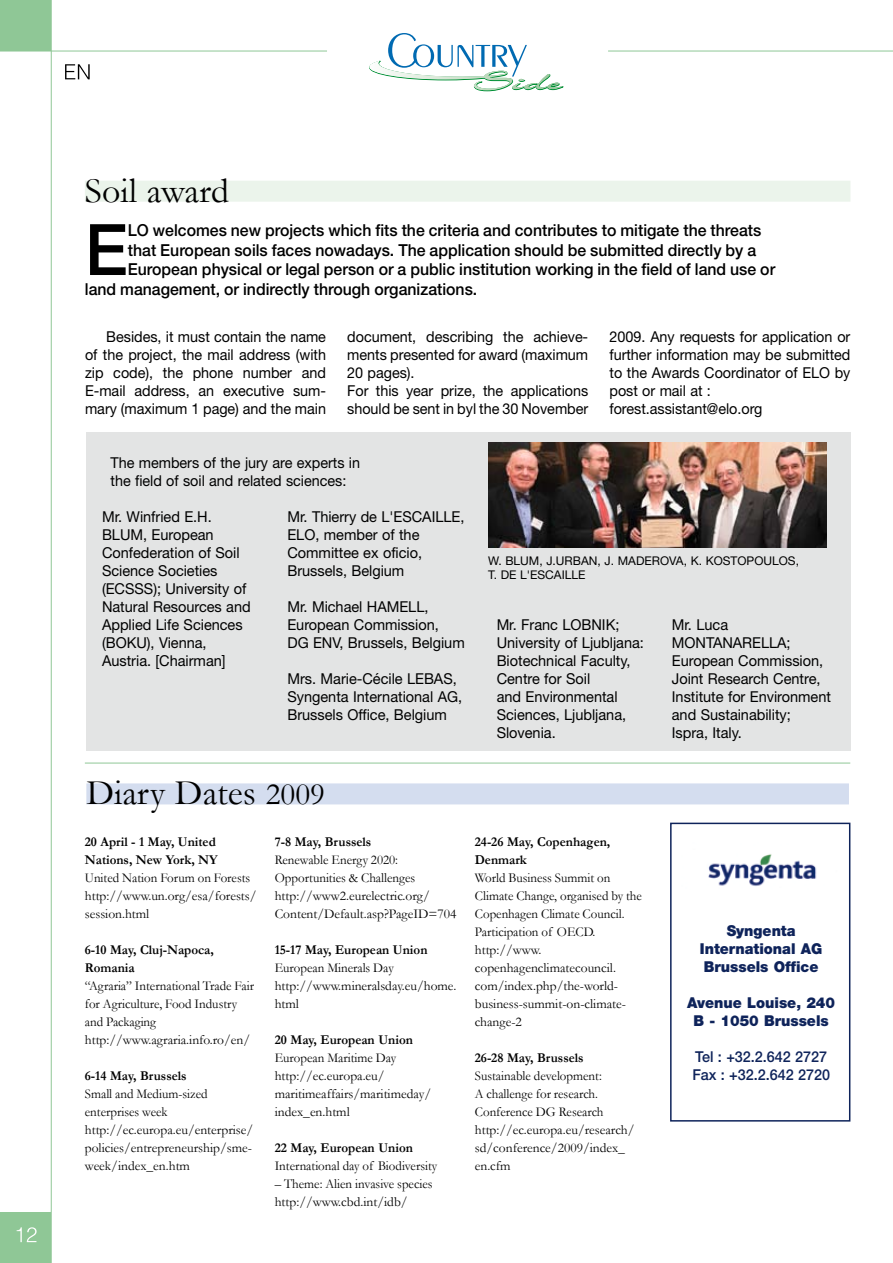
<style>
.page{position:relative;width:893px;height:1263px;background:#fff}
.page>*{position:absolute;margin:0;border:0;box-sizing:border-box;transform-origin:0 0}
.t1{font:500 71.1px "Helvetica Neue";color:#000;scale:.96 1}
.t2{font:36px "Garamond";color:#000}
.t3{font:500 16.5px "Helvetica Neue";color:#000;scale:.96 1}
.t4{font:15px/18px "Helvetica Neue";color:#000}
.t5{font:15px/18px "Helvetica Neue";color:#000;scale:.96 1}
.t6{font:900 15px/18px "Helvetica Neue";color:#0e235a;text-align:center;scale:.96 1}
.t7{font:500 15px/18px "Helvetica Neue";color:#0e235a;scale:.96 1}
.t8{font:13.5px/18px "Garamond";color:#000;scale:.96 1}
.t9{font:700 13.5px/18px "Garamond";color:#000;scale:.96 1}
.t10{font:12px/14.4px "Helvetica Neue";color:#000}
.s1{font-size:31.5px}
</style>
<div class="page">
<div style="left:670px;top:823px;width:180px;height:298px;border:2px solid #0e235a"></div>
<img style="left:708px;top:854px;width:109px;height:32px">
<div style="left:0;top:0;width:51px;height:51px;background:#8fc796"></div>
<div style="left:0;top:1212px;width:51px;height:51px;background:#8fc796"></div>
<hr style="left:0;top:51px;width:327px;height:1px;background:#8fc796">
<hr style="left:51px;top:0;width:1px;height:1263px;background:#8fc796">
<hr style="left:608px;top:51px;width:285px;height:1px;background:#8fc796">
<div style="left:85px;top:181px;width:765px;height:21px;background:#ebf4eb"></div>
<hr style="left:85px;top:763px;width:765px;height:1px;background:#8fc796">
<div style="left:86px;top:783px;width:763px;height:21px;background:#d4ddef"></div>
<svg style="left:369px;top:33px;width:194px;height:58px"></svg>
<svg style="left:17px;top:1227px;width:20px;height:15px"></svg>
<div style="left:86px;top:433px;width:764px;height:318px;background:#e3e4e4"></div>
<svg style="left:65px;top:64px;width:25px;height:15px"></svg>
<img style="left:488px;top:442px;width:339px;height:105px">
<h2 class="t2" style="left:85px;top:166px;width:146px">Soil award</h2>
<h1 class="t1" style="left:85px;top:207px;width:46px">E</h1>
<p class="t3" style="left:128px;top:220px;width:661px">LO welcomes new projects which fits the criteria and contributes to mitigate the threats</p>
<p class="t3" style="left:128px;top:240px;width:656px">that European soils faces nowadays. The application should be submitted directly by a</p>
<p class="t3" style="left:128px;top:259px;width:676px">European physical or legal person or a public institution working in the field of land use or</p>
<p class="t3" style="left:85px;top:279px;width:410px">land management, or indirectly through organizations.</p>
<p class="t5" style="left:85px;top:327px;width:253px;text-align:justify;text-indent:21px">Besides, it must contain the name of the project, the mail address (with zip code), the phone number and E-mail address, an executive sum&shy;mary (maximum 1 page) and the main</p>
<p class="t5" style="left:347px;top:327px;width:253px">document, describing the achieve&shy;ments presented for award (maximum<br>20 pages).<br>For this year prize, the applications should be sent in byl the 30 November</p>
<p class="t5" style="left:609px;top:327px;width:253px">2009. Any requests for application or further information may be submitted to the Awards Coordinator of ELO by post or mail at : forest.assistant@elo.org</p>
<p class="t5" style="left:111px;top:453px;width:261px">The members of the jury are experts in the field of soil and related sciences:</p>
<p class="t4" style="left:102px;top:507px;width:150px">Mr. Winfried E.H.<br>BLUM, European<br>Confederation of Soil<br>Science Societies (ECSSS); University of<br>Natural Resources and<br>Applied Life Sciences (BOKU), Vienna,<br>Austria. [Chairman]</p>
<p class="t4" style="left:287px;top:507px;width:179px">Mr. Thierry de L'ESCAILLE,<br>ELO, member of the<br>Committee ex oficio,<br>Brussels, Belgium</p>
<p class="t4" style="left:287px;top:597px;width:179px">Mr. Michael HAMELL,<br>European Commission,<br>DG ENV, Brussels, Belgium</p>
<p class="t4" style="left:287px;top:669px;width:176px">Mrs. Marie-Cécile LEBAS,<br>Syngenta International AG,<br>Brussels Office, Belgium</p>
<p class="t10" style="left:488px;top:553px;width:312px">W. BLUM, J.URBAN, J. MADEROVA, K. KOSTOPOULOS,<br>T. DE L'ESCAILLE</p>
<p class="t4" style="left:497px;top:615px;width:149px">Mr. Franc LOBNIK;<br>University of Ljubljana:<br>Biotechnical Faculty,<br>Centre for Soil<br>and Environmental<br>Sciences, Ljubljana,<br>Slovenia.</p>
<p class="t4" style="left:672px;top:615px;width:161px">Mr. Luca<br>MONTANARELLA;<br>European Commission,<br>Joint Research Centre,<br>Institute for Environment and Sustainability;<br>Ispra, Italy.</p>
<h2 class="t2" style="left:86px;top:769px;width:240px">Diary Dates <span class="s1">2009</span></h2>
<p class="t9" style="left:85px;top:833px;width:140px">20 April - 1 May, United<br>Nations, New York, NY</p>
<p class="t8" style="left:85px;top:868px;width:180px">United Nation Forum on Forests http://www.un.org/esa/forests/ session.html</p>
<p class="t9" style="left:85px;top:941px;width:136px">6-10 May, Cluj-Napoca,<br>Romania</p>
<p class="t8" style="left:85px;top:976px;width:178px">“Agraria” International Trade Fair for Agriculture, Food Industry and Packaging http://www.agraria.info.ro/en/</p>
<p class="t9" style="left:85px;top:1067px;width:107px">6-14 May, Brussels</p>
<p class="t8" style="left:85px;top:1084px;width:177px">Small and Medium-sized enterprises week http://ec.europa.eu/enterprise/ policies/entrepreneurship/sme&shy;week/index_en.htm</p>
<p class="t9" style="left:275px;top:833px;width:102px">7-8 May, Brussels</p>
<p class="t8" style="left:275px;top:850px;width:191px">Renewable Energy 2020:<br>Opportunities &amp; Challenges http://www2.eurelectric.org/<br>Content/Default.asp?PageID=704</p>
<p class="t9" style="left:275px;top:941px;width:161px">15-17 May, European Union</p>
<p class="t8" style="left:275px;top:958px;width:191px">European Minerals Day http://www.mineralsday.eu/home. html</p>
<p class="t9" style="left:275px;top:1031px;width:145px">20 May, European Union</p>
<p class="t8" style="left:275px;top:1048px;width:164px">European Maritime Day http://ec.europa.eu/ maritimeaffairs/maritimeday/ index_en.html</p>
<p class="t9" style="left:275px;top:1139px;width:145px">22 May, European Union</p>
<p class="t8" style="left:275px;top:1156px;width:171px">International day of Biodiversity</p>
<p class="t8" style="left:275px;top:1174px;width:166px">– Theme: Alien invasive species http://www.cbd.int/idb/</p>
<p class="t9" style="left:475px;top:833px;width:143px">24-26 May, Copenhagen,<br>Denmark</p>
<p class="t8" style="left:475px;top:868px;width:176px">World Business Summit on<br>Climate Change, organised by the<br>Copenhagen Climate Council.<br>Participation of OECD. http://www. copenhagenclimatecouncil. com/index.php/the-world&shy;business-summit-on-climate&shy;change-2</p>
<p class="t9" style="left:475px;top:1049px;width:115px">26-28 May, Brussels</p>
<p class="t8" style="left:475px;top:1066px;width:168px">Sustainable development:<br>A challenge for research.<br>Conference DG Research http://ec.europa.eu/research/ sd/conference/2009/index_ en.cfm</p>
<p class="t6" style="left:700px;top:922px;width:129px">Syngenta<br>International AG<br>Brussels Office</p>
<p class="t6" style="left:687px;top:994px;width:156px">Avenue Louise, 240<br>B - 1050 Brussels</p>
<p class="t7" style="left:692px;top:1048px;width:145px">Tel : +32.2.642 2727<br>Fax : +32.2.642 2720</p>
</div>
